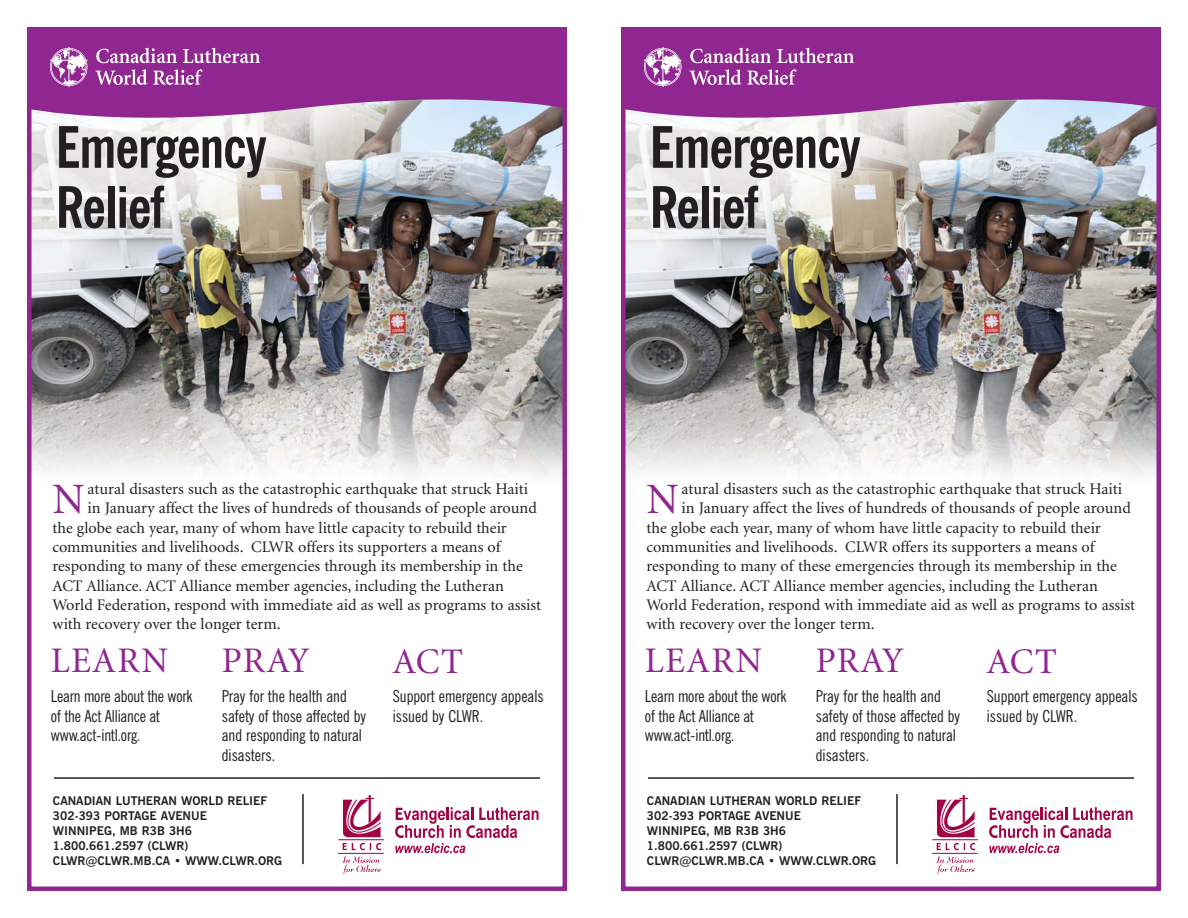
<style>
.page{position:relative;width:1188px;height:918px;background:#fff}
.page>*{position:absolute;margin:0;border:0;box-sizing:border-box;transform-origin:0 0}
.t1{font:700 condensed 57px/60px "News Gothic BT";letter-spacing:-.02em;color:#231f20}
.t2{font:43.35px "Minion";color:#90268f}
.t3{font:36px "Minion";letter-spacing:.035em;color:#90268f}
.t4{font:condensed 16.5px/19.8px "News Gothic BT";color:#231f20}
.t5{font:16.2px "Minion";color:#231f20}
.t6{font:700 12px/15px "News Gothic BT";color:#231f20}
</style>
<div class="page">
<img style="left:32px;top:129px;width:530px;height:736px">
<div style="left:27px;top:27px;width:540px;height:864px;border:4px solid #90268f"></div>
<svg style="left:27px;top:27px;width:538px;height:102px;background:#a04fa1"></svg>
<img style="left:51px;top:48px;width:208px;height:39px">
<hr style="left:54px;top:777px;width:486px;height:2px;background:#231f20">
<hr style="left:302px;top:794px;width:2px;height:70px;background:#231f20">
<div style="left:338px;top:783px;width:201px;height:99px;background:#fff"></div>
<svg style="left:343px;top:795px;width:38px;height:42px"></svg>
<hr style="left:338px;top:839px;width:46px;height:1px;background:#a30146">
<hr style="left:338px;top:853px;width:46px;height:1px;background:#a30146">
<svg style="left:343px;top:843px;width:38px;height:7px"></svg>
<svg style="left:342px;top:857px;width:39px;height:17px"></svg>
<svg style="left:395px;top:807px;width:144px;height:46px"></svg>
<img style="left:626px;top:129px;width:530px;height:736px">
<div style="left:621px;top:27px;width:540px;height:864px;border:4px solid #90268f"></div>
<svg style="left:621px;top:27px;width:538px;height:102px;background:#a04fa1"></svg>
<img style="left:645px;top:48px;width:208px;height:39px">
<hr style="left:648px;top:777px;width:486px;height:2px;background:#231f20">
<hr style="left:896px;top:794px;width:2px;height:70px;background:#231f20">
<div style="left:932px;top:783px;width:201px;height:99px;background:#fff"></div>
<svg style="left:937px;top:795px;width:38px;height:42px"></svg>
<hr style="left:932px;top:839px;width:46px;height:1px;background:#a30146">
<hr style="left:932px;top:853px;width:46px;height:1px;background:#a30146">
<svg style="left:937px;top:843px;width:38px;height:7px"></svg>
<svg style="left:936px;top:857px;width:39px;height:17px"></svg>
<svg style="left:989px;top:807px;width:144px;height:46px"></svg>
<h1 class="t1" style="left:56px;top:121px;width:213px">Emergency<br>Relief</h1>
<h2 class="t2" style="left:52px;top:482px;width:34px">N</h2>
<p class="t5" style="left:88px;top:482px;width:442px">atural disasters such as the catastrophic earthquake that struck Haiti</p>
<p class="t5" style="left:88px;top:502px;width:451px">in January affect the lives of hundreds of thousands of people around</p>
<p class="t5" style="left:53px;top:521px;width:456px">the globe each year, many of whom have little capacity to rebuild their</p>
<p class="t5" style="left:53px;top:540px;width:450px">communities and livelihoods. CLWR offers its supporters a means of</p>
<p class="t5" style="left:53px;top:560px;width:472px">responding to many of these emergencies through its membership in the</p>
<p class="t5" style="left:53px;top:579px;width:453px">ACT Alliance. ACT Alliance member agencies, including the Lutheran</p>
<p class="t5" style="left:53px;top:598px;width:490px">World Federation, respond with immediate aid as well as programs to assist</p>
<p class="t5" style="left:53px;top:618px;width:230px">with recovery over the longer term.</p>
<h3 class="t3" style="left:51px;top:646px;width:119px">LEARN</h3>
<p class="t4" style="left:51px;top:687px;width:143px">Learn more about the work of the Act Alliance at www.act-intl.org.</p>
<h3 class="t3" style="left:222px;top:646px;width:89px">PRAY</h3>
<p class="t4" style="left:222px;top:687px;width:146px">Pray for the health and safety of those affected by and responding to natural disasters.</p>
<h3 class="t3" style="left:393px;top:647px;width:72px">ACT</h3>
<p class="t4" style="left:393px;top:687px;width:152px">Support emergency appeals issued by CLWR.</p>
<p class="t6" style="left:53px;top:794px;width:231px">CANADIAN LUTHERAN WORLD RELIEF<br>302-393 PORTAGE AVENUE<br>WINNIPEG, MB R3B 3H6<br>1.800.661.2597 (CLWR)<br>CLWR@CLWR.MB.CA • WWW.CLWR.ORG</p>
<h1 class="t1" style="left:650px;top:121px;width:213px">Emergency<br>Relief</h1>
<h2 class="t2" style="left:646px;top:482px;width:34px">N</h2>
<p class="t5" style="left:682px;top:482px;width:442px">atural disasters such as the catastrophic earthquake that struck Haiti</p>
<p class="t5" style="left:682px;top:502px;width:451px">in January affect the lives of hundreds of thousands of people around</p>
<p class="t5" style="left:647px;top:521px;width:456px">the globe each year, many of whom have little capacity to rebuild their</p>
<p class="t5" style="left:647px;top:540px;width:450px">communities and livelihoods. CLWR offers its supporters a means of</p>
<p class="t5" style="left:647px;top:560px;width:472px">responding to many of these emergencies through its membership in the</p>
<p class="t5" style="left:647px;top:579px;width:453px">ACT Alliance. ACT Alliance member agencies, including the Lutheran</p>
<p class="t5" style="left:647px;top:598px;width:490px">World Federation, respond with immediate aid as well as programs to assist</p>
<p class="t5" style="left:647px;top:618px;width:230px">with recovery over the longer term.</p>
<h3 class="t3" style="left:645px;top:646px;width:119px">LEARN</h3>
<p class="t4" style="left:645px;top:687px;width:143px">Learn more about the work of the Act Alliance at www.act-intl.org.</p>
<h3 class="t3" style="left:816px;top:646px;width:89px">PRAY</h3>
<p class="t4" style="left:816px;top:687px;width:146px">Pray for the health and safety of those affected by and responding to natural disasters.</p>
<h3 class="t3" style="left:987px;top:647px;width:72px">ACT</h3>
<p class="t4" style="left:987px;top:687px;width:152px">Support emergency appeals issued by CLWR.</p>
<p class="t6" style="left:647px;top:794px;width:231px">CANADIAN LUTHERAN WORLD RELIEF<br>302-393 PORTAGE AVENUE<br>WINNIPEG, MB R3B 3H6<br>1.800.661.2597 (CLWR)<br>CLWR@CLWR.MB.CA • WWW.CLWR.ORG</p>
</div>
